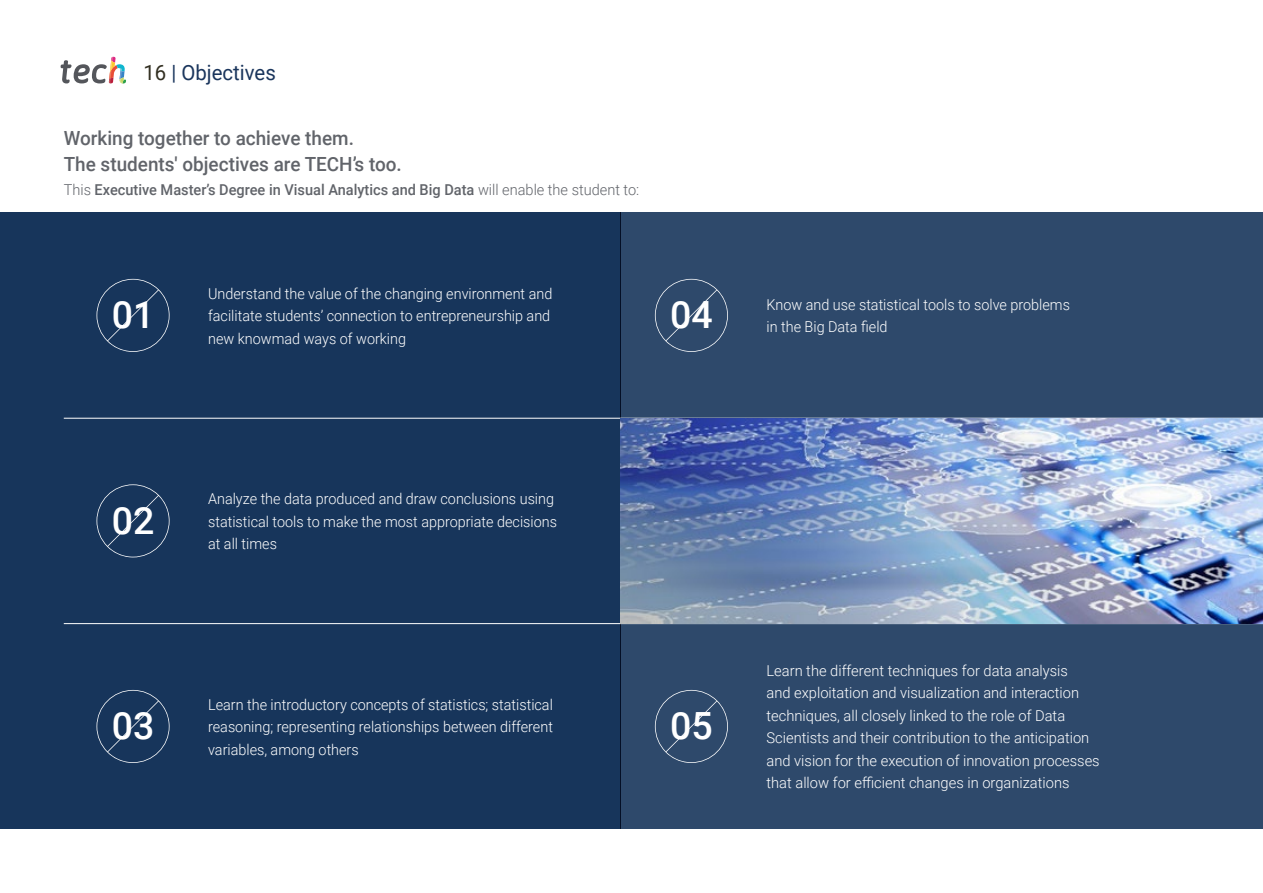
<style>
.page{position:relative;width:1263px;height:893px;background:#fff}
.page>*{position:absolute;margin:0;border:0;box-sizing:border-box;transform-origin:0 0}
.t1{font:500 37.5px "Roboto";color:#fff}
.t2{font:21px "Roboto";color:#1a355c}
.t3{font:500 19.5px/25.5px "Roboto";color:#61646a}
.t4{font:300 15px/22.5px "Roboto";color:#fff;scale:.96 1}
.t5{font:300 15px/22.5px "Roboto";color:#fff}
.t6{font:500 15px "Roboto";color:#61646a}
.s1{color:#312e20}
.s2{font-weight:300}
</style>
<div class="page">
<div style="left:0;top:213px;width:621px;height:616px;background:#17355b"></div>
<div style="left:621px;top:213px;width:642px;height:616px;background:#2e496b"></div>
<svg style="left:97px;top:279px;width:73px;height:73px"></svg>
<svg style="left:97px;top:690px;width:73px;height:73px"></svg>
<svg style="left:97px;top:484px;width:73px;height:73px"></svg>
<svg style="left:655px;top:279px;width:73px;height:73px"></svg>
<svg style="left:655px;top:690px;width:73px;height:73px"></svg>
<hr style="left:64px;top:418px;width:1199px;height:1px;background:#fff">
<hr style="left:64px;top:623px;width:1199px;height:1px;background:#fff">
<img style="left:621px;top:418px;width:642px;height:205px">
<svg style="left:61px;top:57px;width:65px;height:27px"></svg>
<h2 class="t2" style="left:144px;top:57px;width:134px"><span class="s1">16</span> | Objectives</h2>
<h3 class="t3" style="left:64px;top:125px;width:340px">Working together to achieve them.<br>The students' objectives are TECH’s too.</h3>
<p class="t6" style="left:64px;top:179px;width:577px"><span class="s2">This</span> Executive Master’s Degree in Visual Analytics and Big Data <span class="s2">will enable the student to:</span></p>
<h1 class="t1" style="left:112px;top:288px;width:44px">01</h1>
<p class="t4" style="left:208px;top:281px;width:360px">Understand the value of the changing environment and facilitate students’ connection to entrepreneurship and new knowmad ways of working</p>
<h1 class="t1" style="left:670px;top:288px;width:44px">04</h1>
<p class="t4" style="left:766px;top:293px;width:318px">Know and use statistical tools to solve problems in the Big Data field</p>
<h1 class="t1" style="left:112px;top:494px;width:44px">02</h1>
<p class="t4" style="left:208px;top:487px;width:365px">Analyze the data produced and draw conclusions using statistical tools to make the most appropriate decisions at all times</p>
<h1 class="t1" style="left:112px;top:699px;width:44px">03</h1>
<p class="t4" style="left:208px;top:692px;width:361px;text-align:justify">Learn the introductory concepts of statistics; statistical reasoning; representing relationships between different variables, among others</p>
<h1 class="t1" style="left:670px;top:699px;width:44px">05</h1>
<p class="t5" style="left:766px;top:659px;width:335px">Learn the different techniques for data analysis<br>and exploitation and visualization and interaction techniques, all closely linked to the role of Data Scientists and their contribution to the anticipation and vision for the execution of innovation processes that allow for efficient changes in organizations</p>
</div>
